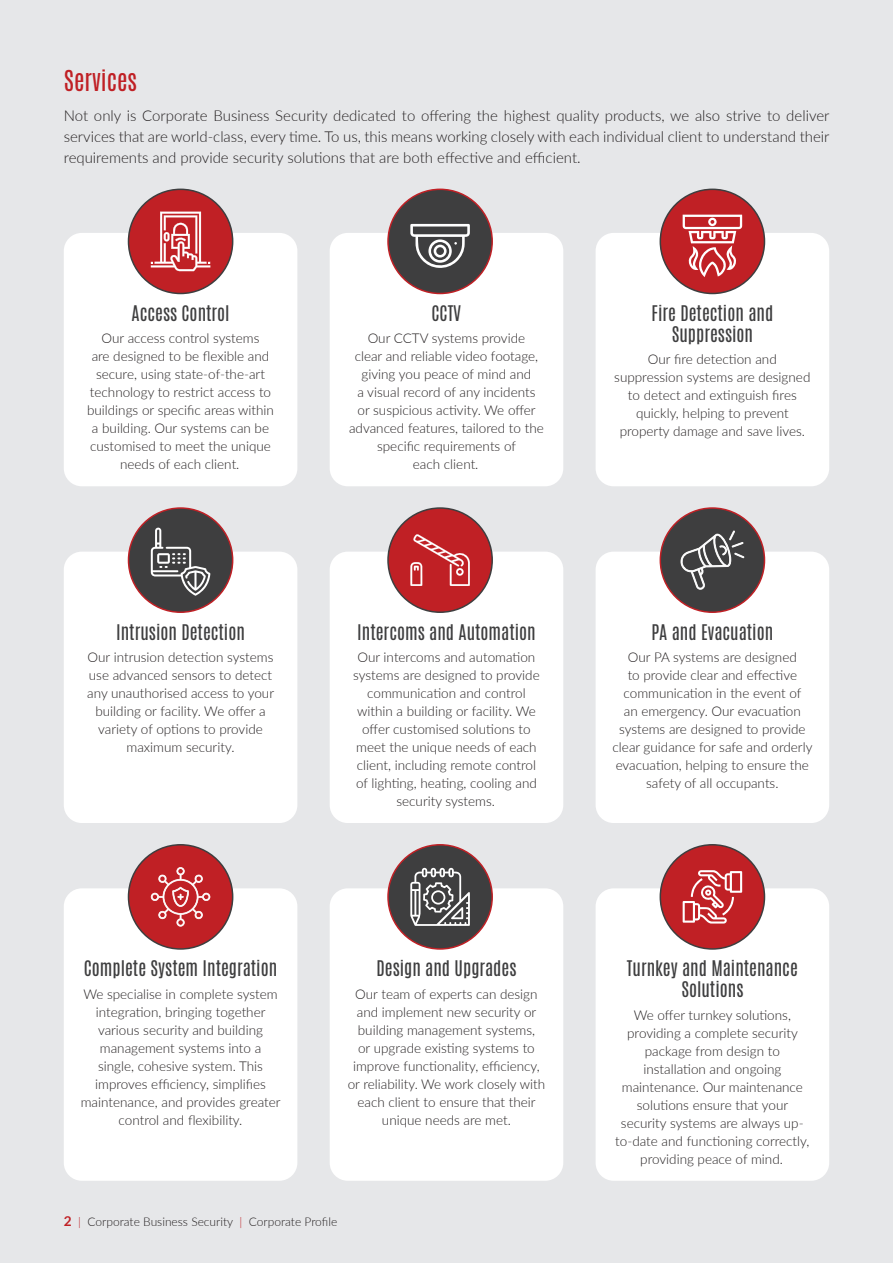
<style>
.page{position:relative;width:893px;height:1263px;background:#e6e7e9}
.page>*{position:absolute;margin:0;border:0;box-sizing:border-box;transform-origin:0 0}
.t1{font:24px "Antonio";color:#c02025}
.t2{font:18px/21px "Antonio";color:#3e3e3f;text-align:center}
.body{font:300 15px/21px "Lato";color:#231f20;text-align:justify}
.box_text{font:300 13.5px/18px "Lato";color:#231f20;text-align:center}
.t3{font:300 12px "Lato";color:#231f20}
.s1{font-weight:700;font-size:13.5px;color:#c02025}
.s2{color:#c02025}
</style>
<div class="page">
<div style="left:64px;top:233px;width:233px;height:253px;background:#fff;border-radius:18px"></div>
<div style="left:64px;top:552px;width:233px;height:271px;background:#fff;border-radius:18px"></div>
<div style="left:64px;top:888px;width:233px;height:293px;background:#fff;border-radius:18px"></div>
<div style="left:330px;top:233px;width:233px;height:253px;background:#fff;border-radius:18px"></div>
<div style="left:330px;top:552px;width:233px;height:271px;background:#fff;border-radius:18px"></div>
<div style="left:330px;top:888px;width:233px;height:293px;background:#fff;border-radius:18px"></div>
<div style="left:596px;top:233px;width:233px;height:253px;background:#fff;border-radius:18px"></div>
<div style="left:596px;top:552px;width:233px;height:271px;background:#fff;border-radius:18px"></div>
<div style="left:596px;top:888px;width:233px;height:293px;background:#fff;border-radius:18px"></div>
<div style="left:128px;top:189px;width:105px;height:104px;background:#c02025;border-radius:50%"></div>
<div style="left:128px;top:189px;width:105px;height:105px;border:2px solid #3e3e3f;border-radius:50%"></div>
<div style="left:128px;top:508px;width:105px;height:104px;background:#3e3e3f;border-radius:50%"></div>
<div style="left:128px;top:507px;width:105px;height:106px;border:2px solid #c02025;border-radius:50%"></div>
<div style="left:128px;top:845px;width:105px;height:104px;background:#c02025;border-radius:50%"></div>
<div style="left:128px;top:844px;width:105px;height:106px;border:2px solid #3e3e3f;border-radius:50%"></div>
<div style="left:388px;top:189px;width:104px;height:104px;background:#3e3e3f;border-radius:50%"></div>
<div style="left:387px;top:189px;width:106px;height:105px;border:2px solid #c02025;border-radius:50%"></div>
<div style="left:388px;top:508px;width:104px;height:104px;background:#c02025;border-radius:50%"></div>
<div style="left:387px;top:507px;width:106px;height:106px;border:2px solid #3e3e3f;border-radius:50%"></div>
<div style="left:388px;top:845px;width:104px;height:104px;background:#3e3e3f;border-radius:50%"></div>
<div style="left:387px;top:844px;width:106px;height:106px;border:2px solid #c02025;border-radius:50%"></div>
<div style="left:660px;top:189px;width:104px;height:104px;background:#c02025;border-radius:50%"></div>
<div style="left:660px;top:189px;width:105px;height:105px;border:2px solid #3e3e3f;border-radius:50%"></div>
<div style="left:660px;top:508px;width:104px;height:104px;background:#3e3e3f;border-radius:50%"></div>
<div style="left:660px;top:507px;width:105px;height:106px;border:2px solid #c02025;border-radius:50%"></div>
<div style="left:660px;top:845px;width:104px;height:104px;background:#c02025;border-radius:50%"></div>
<div style="left:660px;top:844px;width:105px;height:106px;border:2px solid #3e3e3f;border-radius:50%"></div>
<svg style="left:410px;top:224px;width:60px;height:44px"></svg>
<svg style="left:151px;top:527px;width:59px;height:69px"></svg>
<svg style="left:680px;top:530px;width:64px;height:60px"></svg>
<svg style="left:683px;top:215px;width:59px;height:62px"></svg>
<svg style="left:151px;top:212px;width:59px;height:59px"></svg>
<svg style="left:151px;top:867px;width:59px;height:60px"></svg>
<svg style="left:410px;top:868px;width:60px;height:58px"></svg>
<svg style="left:683px;top:870px;width:59px;height:53px"></svg>
<svg style="left:410px;top:534px;width:60px;height:52px"></svg>
<p class="t1" style="left:64px;top:63px;width:75px">Services</p>
<p class="body" style="left:64px;top:104px;width:767px">Not only is Corporate Business Security dedicated to offering the highest quality products, we also strive to deliver services that are world-class, every time. To us, this means working closely with each individual client to understand their requirements and provide security solutions that are both effective and efficient.</p>
<p class="t2" style="left:131px;top:303px;width:100px">Access Control</p>
<p class="box_text" style="left:87px;top:329px;width:188px">Our access control systems<br>are designed to be flexible and secure, using state-of-the-art technology to restrict access to buildings or specific areas within a building. Our systems can be customised to meet the unique needs of each client.</p>
<p class="t2" style="left:432px;top:303px;width:31px">CCTV</p>
<p class="box_text" style="left:349px;top:329px;width:196px">Our CCTV systems provide<br>clear and reliable video footage, giving you peace of mind and<br>a visual record of any incidents<br>or suspicious activity. We offer advanced features, tailored to the specific requirements of<br>each client.</p>
<p class="t2" style="left:116px;top:622px;width:130px">Intrusion Detection</p>
<p class="box_text" style="left:87px;top:648px;width:188px">Our intrusion detection systems use advanced sensors to detect any unauthorised access to your building or facility. We offer a variety of options to provide maximum security.</p>
<p class="t2" style="left:357px;top:622px;width:180px">Intercoms and Automation</p>
<p class="box_text" style="left:353px;top:648px;width:188px">Our intercoms and automation systems are designed to provide communication and control within a building or facility. We offer customised solutions to meet the unique needs of each client, including remote control of lighting, heating, cooling and security systems.</p>
<p class="t2" style="left:84px;top:958px;width:195px">Complete System Integration</p>
<p class="box_text" style="left:81px;top:984px;width:201px">We specialise in complete system integration, bringing together various security and building management systems into a single, cohesive system. This improves efficiency, simplifies maintenance, and provides greater control and flexibility.</p>
<p class="t2" style="left:376px;top:958px;width:141px">Design and Upgrades</p>
<p class="box_text" style="left:348px;top:984px;width:199px">Our team of experts can design and implement new security or building management systems,<br>or upgrade existing systems to improve functionality, efficiency, or reliability. We work closely with each client to ensure that their unique needs are met.</p>
<p class="t3" style="left:64px;top:1213px;width:275px"><span class="s1">2</span> <span class="s2">|</span> Corporate Business Security <span class="s2">|</span> Corporate Profile</p>
<p class="t2" style="left:651px;top:303px;width:123px">Fire Detection and<br>Suppression</p>
<p class="box_text" style="left:614px;top:350px;width:198px">Our fire detection and suppression systems are designed to detect and extinguish fires quickly, helping to prevent property damage and save lives.</p>
<p class="t2" style="left:651px;top:622px;width:123px">PA and Evacuation</p>
<p class="box_text" style="left:613px;top:648px;width:201px">Our PA systems are designed<br>to provide clear and effective communication in the event of<br>an emergency. Our evacuation systems are designed to provide clear guidance for safe and orderly evacuation, helping to ensure the safety of all occupants.</p>
<p class="t2" style="left:627px;top:958px;width:173px">Turnkey and Maintenance<br>Solutions</p>
<p class="box_text" style="left:615px;top:1005px;width:196px">We offer turnkey solutions, providing a complete security package from design to installation and ongoing maintenance. Our maintenance solutions ensure that your security systems are always up&shy;to-date and functioning correctly, providing peace of mind.</p>
</div>
